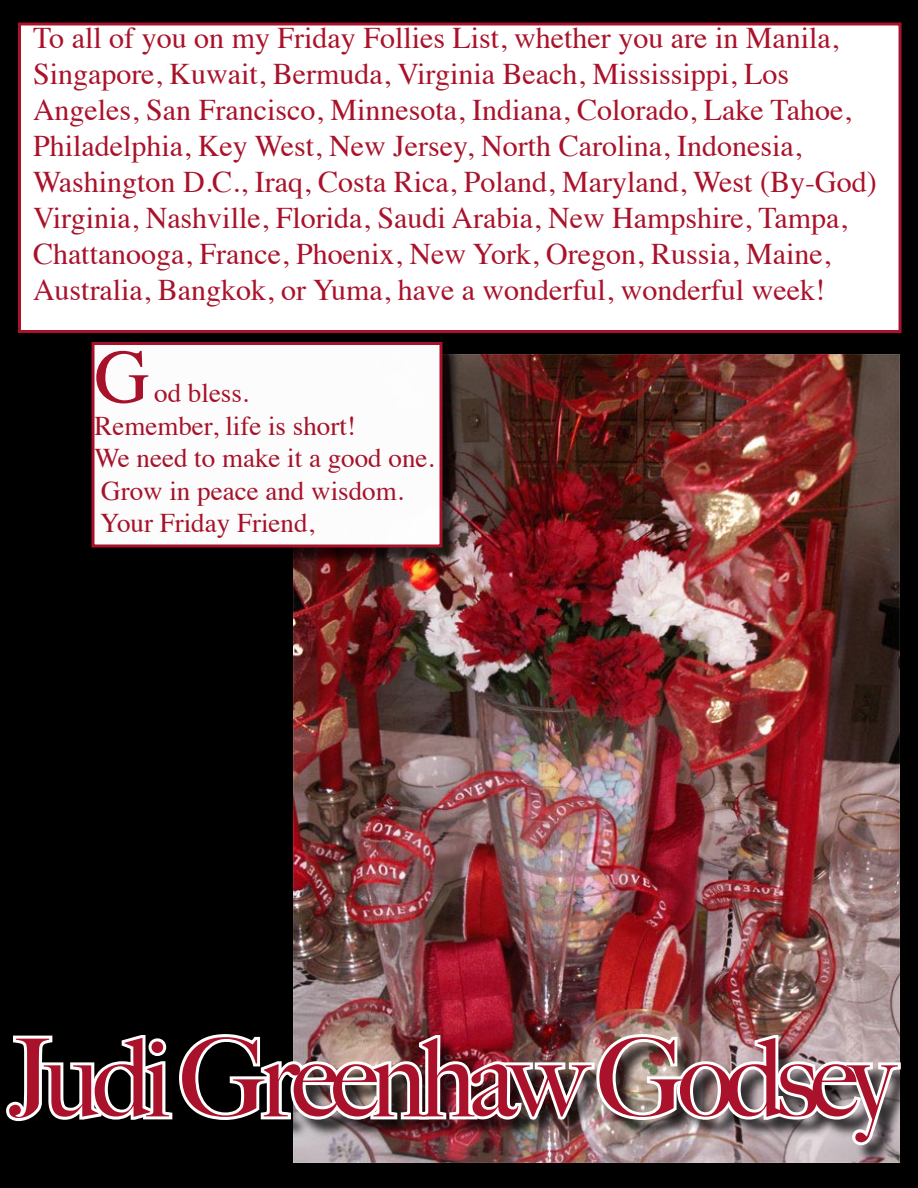
<style>
.page{position:relative;width:918px;height:1188px;background:#000}
.page>*{position:absolute;margin:0;border:0;box-sizing:border-box;transform-origin:0 0}
.t1{font:500 108px "Big Caslon";letter-spacing:-.07em;color:#a9122a}
.t2{font:76.5px "Times";color:#a9122a}
.t3{font:30px/36px "Times";color:#a9122a}
.t4{font:27px/32.4px "Times";color:#a9122a}
</style>
<div class="page">
<img style="left:294px;top:354px;width:606px;height:676px">
<div style="left:20px;top:24px;width:880px;height:308px;background:#fff"></div>
<div style="left:18px;top:22px;width:884px;height:311px;border:3px solid #a9122a"></div>
<div style="left:92px;top:343px;width:371px;height:225px;background:#000;opacity:.75"></div>
<div style="left:93px;top:344px;width:348px;height:202px;background:#fff"></div>
<div style="left:92px;top:342px;width:350px;height:206px;border:3px solid #a9122a"></div>
<div style="left:7px;top:1034px;width:911px;height:132px;background:#000;opacity:.75"></div>
<img style="left:6px;top:1030px;width:898px;height:120px">
<p class="t3" style="left:33px;top:17px;width:845px">To all of you on my Friday Follies List, whether you are in Manila, Singapore, Kuwait, Bermuda, Virginia Beach, Mississippi, Los Angeles, San Francisco, Minnesota, Indiana, Colorado, Lake Tahoe, Philadelphia, Key West, New Jersey, North Carolina, Indonesia, Washington D.C., Iraq, Costa Rica, Poland, Maryland, West (By-God)<br>Virginia, Nashville, Florida, Saudi Arabia, New Hampshire, Tampa, Chattanooga, France, Phoenix, New York, Oregon, Russia, Maine, Australia, Bangkok, or Yuma, have a wonderful, wonderful week!</p>
<h2 class="t2" style="left:94px;top:305px;width:57px">G</h2>
<p class="t4" style="left:94px;top:375px;width:341px;text-indent:60px">od bless.<br>Remember, life is short!<br>We need to make it a good one.<br>Grow in peace and wisdom.<br>Your Friday Friend,</p>
<p class="t1" style="left:8px;top:1016px;width:888px">Judi Greenhaw Godsey</p>
</div>
